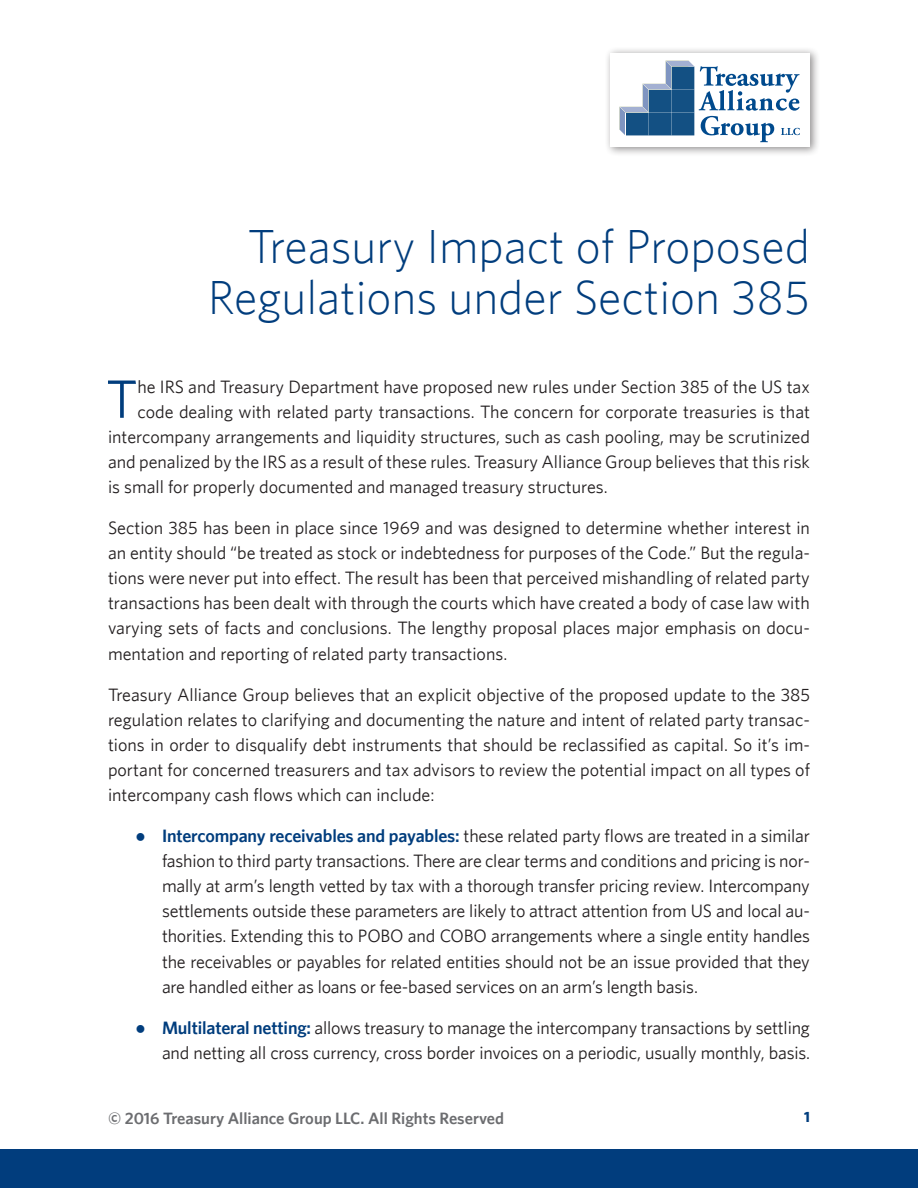
<style>
.page{position:relative;width:918px;height:1188px;background:#fff}
.page>*{position:absolute;margin:0;border:0;box-sizing:border-box;transform-origin:0 0}
.t1{font:54px "Whitney";color:#013d7d}
.t2{font:300 48px/51px "Whitney";color:#013d7d;text-align:right}
.t3{font:18px/25px "Whitney";color:#231f20;text-align:justify}
.t4{font:600 16.5px "Whitney";color:#6c6d70}
.t5{font:700 15px "Whitney";color:#013d7d;scale:.95 1}
.s1{font-family:"Garamond";color:#013d7d}
.s2{font-weight:600;color:#013d7d}
</style>
<div class="page">
<div style="left:0;top:1149px;width:918px;height:39px;background:#013d7d"></div>
<div style="left:604px;top:47px;width:216px;height:110px;background:#231f20;opacity:.5"></div>
<div style="left:611px;top:53px;width:199px;height:94px;background:#fff"></div>
<svg style="left:619px;top:60px;width:181px;height:82px"></svg>
<h2 class="t2" style="left:208px;top:220px;width:604px">Treasury Impact of Proposed<br>Regulations under Section 385</h2>
<h1 class="t1" style="left:106px;top:367px;width:33px">T</h1>
<p class="t3" style="left:138px;top:374px;width:674px">he IRS and Treasury Department have proposed new rules under Section 385 of the US tax</p>
<p class="t3" style="left:138px;top:399px;width:674px">code dealing with related party transactions. The concern for corporate treasuries is that</p>
<p class="t3" style="left:108px;top:424px;width:704px">intercompany arrangements and liquidity structures, such as cash pooling, may be scrutinized</p>
<p class="t3" style="left:108px;top:449px;width:703px">and penalized by the IRS as a result of these rules. Treasury Alliance Group believes that this risk</p>
<p class="t3" style="left:108px;top:474px;width:501px">is small for properly documented and managed treasury structures.</p>
<p class="t3" style="left:108px;top:515px;width:704px">Section 385 has been in place since 1969 and was designed to determine whether interest in an entity should “be treated as stock or indebtedness for purposes of the Code.” But the regula&shy;tions were never put into effect. The result has been that perceived mishandling of related party transactions has been dealt with through the courts which have created a body of case law with varying sets of facts and conclusions. The lengthy proposal places major emphasis on docu&shy;mentation and reporting of related party transactions.</p>
<p class="t3" style="left:108px;top:682px;width:704px">Treasury Alliance Group believes that an explicit objective of the proposed update to the 385 regulation relates to clarifying and documenting the nature and intent of related party transac&shy;tions in order to disqualify debt instruments that should be reclassified as capital. So it’s im&shy;portant for concerned treasurers and tax advisors to review the potential impact on all types of intercompany cash flows which can include:</p>
<p class="t3" style="left:162px;top:823px;width:650px;text-indent:-27px"><span class="s1">●</span> <span class="s2">Intercompany receivables and payables:</span> these related party flows are treated in a similar fashion to third party transactions. There are clear terms and conditions and pricing is nor&shy;mally at arm’s length vetted by tax with a thorough transfer pricing review. Intercompany settlements outside these parameters are likely to attract attention from US and local au&shy;thorities. Extending this to POBO and COBO arrangements where a single entity handles the receivables or payables for related entities should not be an issue provided that they are handled either as loans or fee-based services on an arm’s length basis.</p>
<p class="t3" style="left:135px;top:1015px;width:677px;text-align:right"><span class="s1">●</span> <span class="s2">Multilateral netting:</span> allows treasury to manage the intercompany transactions by settling and netting all cross currency, cross border invoices on a periodic, usually monthly, basis.</p>
<p class="t4" style="left:108px;top:1108px;width:398px">© 2016 Treasury Alliance Group LLC. All Rights Reserved</p>
<p class="t5" style="left:804px;top:1108px;width:8px">1</p>
</div>
